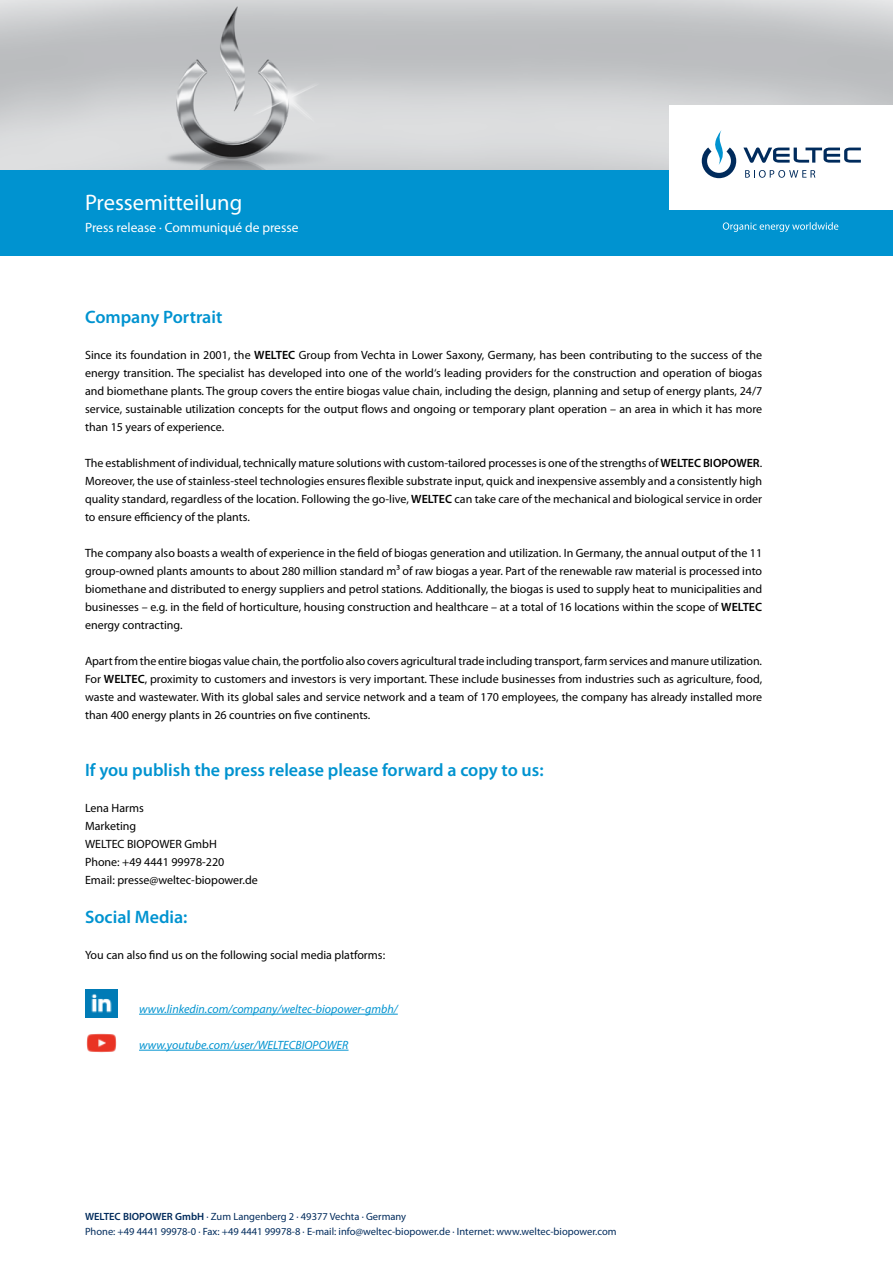
<style>
.page{position:relative;width:893px;height:1263px;background:#fff}
.page>*{position:absolute;margin:0;border:0;box-sizing:border-box;transform-origin:0 0}
.t1{font:22.5px "Myriad Pro";color:#fff}
.t2{font:600 18px "Myriad Pro";color:#0093d0}
.t3{font:13.5px "Myriad Pro";color:#fff}
.t4{font:12px/18px "Myriad Pro";color:#000;text-align:justify}
.t5{font:italic 12px "Myriad Pro";color:#0093d0}
.t6{font:10.5px/15px "Myriad Pro";color:#002b5c}
.s1{font-weight:600}
</style>
<div class="page">
<img style="left:0;top:0;width:893px;height:170px">
<div style="left:0;top:170px;width:893px;height:85px;background:#0093d0"></div>
<div style="left:670px;top:106px;width:223px;height:104px;background:#fff"></div>
<svg style="left:723px;top:222px;width:115px;height:10px"></svg>
<svg style="left:702px;top:130px;width:34px;height:48px"></svg>
<svg style="left:743px;top:147px;width:118px;height:16px"></svg>
<svg style="left:745px;top:170px;width:70px;height:8px"></svg>
<hr style="left:139px;top:1014px;width:259px;height:1px;background:#0093d0">
<hr style="left:139px;top:1050px;width:210px;height:1px;background:#0093d0">
<img style="left:85px;top:990px;width:32px;height:27px">
<img style="left:86px;top:1033px;width:31px;height:20px">
<h1 class="t1" style="left:85px;top:189px;width:159px">Pressemitteilung</h1>
<p class="t3" style="left:85px;top:219px;width:215px">Press release · Communiqué de presse</p>
<h2 class="t2" style="left:85px;top:305px;width:139px">Company Portrait</h2>
<p class="t4" style="left:85px;top:346px;width:679px">Since its foundation in 2001, the <span class="s1">WELTEC</span> Group from Vechta in Lower Saxony, Germany, has been contributing to the success of the energy transition. The specialist has developed into one of the world‘s leading providers for the construction and operation of biogas and biomethane plants. The group covers the entire biogas value chain, including the design, planning and setup of energy plants, 24/7 service, sustainable utilization concepts for the output flows and ongoing or temporary plant operation – an area in which it has more than 15 years of experience.</p>
<p class="t4" style="left:85px;top:454px;width:679px">The establishment of individual, technically mature solutions with custom-tailored processes is one of the strengths of <span class="s1">WELTEC BIOPOWER</span>.<br>Moreover, the use of stainless-steel technologies ensures flexible substrate input, quick and inexpensive assembly and a consistently high quality standard, regardless of the location. Following the go-live, <span class="s1">WELTEC</span> can take care of the mechanical and biological service in order to ensure efficiency of the plants.</p>
<p class="t4" style="left:85px;top:544px;width:679px">The company also boasts a wealth of experience in the field of biogas generation and utilization. In Germany, the annual output of the 11 group-owned plants amounts to about 280 million standard m³ of raw biogas a year. Part of the renewable raw material is processed into biomethane and distributed to energy suppliers and petrol stations. Additionally, the biogas is used to supply heat to municipalities and businesses – e.g. in the field of horticulture, housing construction and healthcare – at a total of 16 locations within the scope of <span class="s1">WELTEC </span>energy contracting.</p>
<p class="t4" style="left:85px;top:652px;width:679px">Apart from the entire biogas value chain, the portfolio also covers agricultural trade including transport, farm services and manure utilization.<br>For <span class="s1">WELTEC</span>, proximity to customers and investors is very important. These include businesses from industries such as agriculture, food, waste and wastewater. With its global sales and service network and a team of 170 employees, the company has already installed more than 400 energy plants in 26 countries on five continents.</p>
<h2 class="t2" style="left:85px;top:758px;width:460px">If you publish the press release please forward a copy to us:</h2>
<p class="t4" style="left:85px;top:799px;width:174px;text-align:left">Lena Harms<br>Marketing<br>WELTEC BIOPOWER GmbH<br>Phone: +49 4441 99978-220<br>Email: presse@weltec-biopower.de</p>
<h2 class="t2" style="left:85px;top:905px;width:104px">Social Media:</h2>
<p class="t4" style="left:85px;top:946px;width:302px">You can also find us on the following social media platforms:</p>
<p class="t5" style="left:139px;top:1001px;width:260px">www.linkedin.com/company/weltec-biopower-gmbh/</p>
<p class="t5" style="left:139px;top:1037px;width:211px">www.youtube.com/user/WELTECBIOPOWER</p>
<p class="t6" style="left:85px;top:1209px;width:533px"><span class="s1">WELTEC BIOPOWER GmbH</span> · Zum Langenberg 2 · 49377 Vechta · Germany<br>Phone: +49 4441 99978-0 · Fax: +49 4441 99978-8 · E-mail: info@weltec-biopower.de · Internet: www.weltec-biopower.com</p>
</div>
